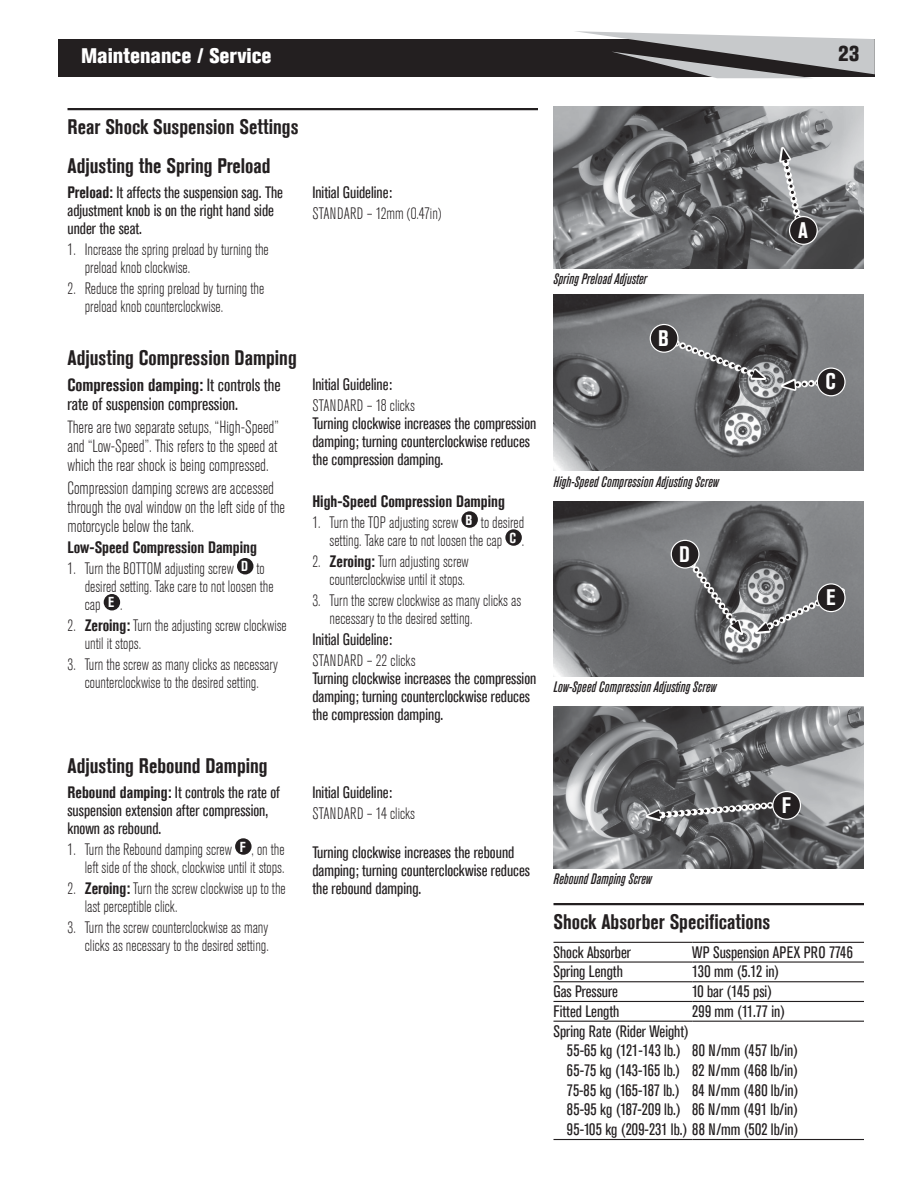
<style>
.page{position:relative;width:918px;height:1188px;background:#fff}
.page>*{position:absolute;margin:0;border:0;box-sizing:border-box;transform-origin:0 0}
.t1{font:700 condensed 22.5px "Akzidenz Grotesk Std";color:#fff}
.t2{font:800 condensed 21.45px "Akzidenz Grotesk Std";color:#231f20}
.t3{font:700 condensed 21px/39px "Akzidenz Grotesk Std";color:#231f20}
.t4{font:800 condensed 21px "Akzidenz Grotesk Std";color:#fff}
.t5{font:300 condensed 17.7px/19.2px "Akzidenz Grotesk Std";color:#231f20;text-align:justify}
.t6{font:condensed 17.7px/19.2px "Akzidenz Grotesk Std";color:#231f20}
.t7{font:condensed 16.5px/18px "Akzidenz Grotesk Std";color:#231f20}
.t8{font:300 condensed 16.5px/18px "Akzidenz Grotesk Std";color:#231f20}
.t9{font:700 condensed 16.5px "Akzidenz Grotesk Std";color:#231f20}
.t10{font:italic 500 condensed 15px "Akzidenz Grotesk Std";color:#231f20}
.s1{font-weight:700}
</style>
<div class="page">
<div style="left:58px;top:40px;width:817px;height:37px;background:#231f20"></div>
<svg style="left:574px;top:31px;width:301px;height:47px"></svg>
<hr style="left:68px;top:108px;width:470px;height:2px;background:#231f20">
<div style="left:237px;top:558px;width:16px;height:16px;background:#231f20;border-radius:50%"></div>
<div style="left:104px;top:594px;width:16px;height:16px;background:#231f20;border-radius:50%"></div>
<div style="left:461px;top:511px;width:17px;height:17px;background:#231f20;border-radius:50%"></div>
<div style="left:505px;top:529px;width:17px;height:17px;background:#231f20;border-radius:50%"></div>
<div style="left:235px;top:838px;width:17px;height:17px;background:#231f20;border-radius:50%"></div>
<img style="left:554px;top:106px;width:310px;height:162px">
<img style="left:554px;top:295px;width:310px;height:175px">
<img style="left:554px;top:501px;width:310px;height:175px">
<img style="left:554px;top:706px;width:310px;height:162px">
<hr style="left:554px;top:903px;width:310px;height:2px;background:#231f20">
<hr style="left:554px;top:942px;width:138px;height:1px;background:#231f20">
<hr style="left:692px;top:942px;width:172px;height:1px;background:#231f20">
<hr style="left:554px;top:961px;width:138px;height:2px;background:#231f20">
<hr style="left:692px;top:961px;width:172px;height:2px;background:#231f20">
<hr style="left:554px;top:981px;width:138px;height:1px;background:#231f20">
<hr style="left:692px;top:981px;width:172px;height:1px;background:#231f20">
<hr style="left:554px;top:1001px;width:138px;height:1px;background:#231f20">
<hr style="left:692px;top:1001px;width:172px;height:1px;background:#231f20">
<hr style="left:554px;top:1021px;width:138px;height:1px;background:#231f20">
<hr style="left:692px;top:1021px;width:172px;height:1px;background:#231f20">
<hr style="left:554px;top:1139px;width:138px;height:1px;background:#231f20">
<hr style="left:692px;top:1139px;width:172px;height:1px;background:#231f20">
<svg style="left:780px;top:147px;width:24px;height:86px"></svg>
<svg style="left:781px;top:149px;width:22px;height:82px;background:#9f9fa1"></svg>
<svg style="left:646px;top:801px;width:140px;height:20px"></svg>
<svg style="left:648px;top:801px;width:132px;height:18px;background:#7d7d7e"></svg>
<svg style="left:661px;top:335px;width:105px;height:45px"></svg>
<svg style="left:664px;top:337px;width:100px;height:41px;background:#737375"></svg>
<svg style="left:682px;top:551px;width:61px;height:83px"></svg>
<svg style="left:684px;top:553px;width:57px;height:80px;background:#6d6e70"></svg>
<svg style="left:781px;top:379px;width:39px;height:12px"></svg>
<svg style="left:783px;top:379px;width:36px;height:10px"></svg>
<svg style="left:756px;top:588px;width:89px;height:46px"></svg>
<svg style="left:757px;top:590px;width:86px;height:42px;background:#898a8c"></svg>
<div style="left:790px;top:217px;width:27px;height:27px;background:#231f20;border-radius:50%"></div>
<div style="left:789px;top:216px;width:29px;height:29px;border:1px solid #fff;border-radius:50%"></div>
<div style="left:773px;top:792px;width:27px;height:27px;background:#231f20;border-radius:50%"></div>
<div style="left:772px;top:791px;width:29px;height:29px;border:1px solid #fff;border-radius:50%"></div>
<div style="left:650px;top:325px;width:28px;height:27px;background:#231f20;border-radius:50%"></div>
<div style="left:650px;top:324px;width:29px;height:29px;border:1px solid #fff;border-radius:50%"></div>
<div style="left:671px;top:540px;width:28px;height:28px;background:#231f20;border-radius:50%"></div>
<div style="left:671px;top:540px;width:29px;height:29px;border:1px solid #fff;border-radius:50%"></div>
<div style="left:817px;top:368px;width:28px;height:28px;background:#231f20;border-radius:50%"></div>
<div style="left:817px;top:368px;width:29px;height:28px;border:1px solid #fff;border-radius:50%"></div>
<div style="left:817px;top:584px;width:28px;height:28px;background:#231f20;border-radius:50%"></div>
<div style="left:817px;top:583px;width:29px;height:29px;border:1px solid #fff;border-radius:50%"></div>
<p class="t4" style="left:81px;top:44px;width:192px">Maintenance / Service</p>
<h2 class="t2" style="left:838px;top:41px;width:23px">23</h2>
<p class="t3" style="left:68px;top:107px;width:233px">Rear Shock Suspension Settings<br>Adjusting the Spring Preload</p>
<p class="t7" style="left:68px;top:183px;width:217px"><span class="s1">Preload:</span> It affects the suspension sag. The adjustment knob is on the right hand side under the seat.</p>
<p class="t8" style="left:85px;top:241px;width:186px;text-indent:-17px">1. Increase the spring preload by turning the preload knob clockwise.</p>
<p class="t8" style="left:85px;top:280px;width:181px;text-indent:-17px">2. Reduce the spring preload by turning the preload knob counterclockwise.</p>
<p class="t3" style="left:68px;top:338px;width:231px">Adjusting Compression Damping</p>
<p class="t6" style="left:68px;top:376px;width:215px"><span class="s1">Compression damping:</span> It controls the rate of suspension compression.</p>
<p class="t5" style="left:68px;top:418px;width:213px">There are two separate setups, “High-Speed” and “Low-Speed”. This refers to the speed at which the rear shock is being compressed.</p>
<p class="t5" style="left:68px;top:479px;width:219px;text-align:left">Compression damping screws are accessed through the oval window on the left side of the motorcycle below the tank.</p>
<p class="t9" style="left:68px;top:538px;width:191px">Low-Speed Compression Damping</p>
<p class="t8" style="left:85px;top:560px;width:190px;text-indent:-17px">1. Turn the BOTTOM adjusting screw <sup>D</sup> to desired setting. Take care to not loosen the cap <sup>E</sup> .</p>
<p class="t8" style="left:85px;top:617px;width:203px;text-indent:-17px">2. <span class="s1">Zeroing:</span> Turn the adjusting screw clockwise until it stops.</p>
<p class="t8" style="left:67px;top:656px;width:212px;text-align:center">3. Turn the screw as many clicks as necessary counterclockwise to the desired setting.</p>
<p class="t3" style="left:68px;top:746px;width:202px">Adjusting Rebound Damping</p>
<p class="t7" style="left:68px;top:783px;width:214px"><span class="s1">Rebound damping:</span> It controls the rate of suspension extension after compression, known as rebound.</p>
<p class="t8" style="left:68px;top:841px;width:219px;text-align:right">1. Turn the Rebound damping screw <sup>F</sup> , on the left side of the shock, clockwise until it stops.</p>
<p class="t8" style="left:85px;top:880px;width:202px;text-indent:-17px">2. <span class="s1">Zeroing:</span> Turn the screw clockwise up to the last perceptible click.</p>
<p class="t8" style="left:68px;top:919px;width:203px;text-align:right">3. Turn the screw counterclockwise as many clicks as necessary to the desired setting.</p>
<p class="t7" style="left:312px;top:183px;width:81px">Initial Guideline:</p>
<p class="t8" style="left:312px;top:205px;width:131px">STANDARD – 12mm (0.47in)</p>
<p class="t7" style="left:312px;top:375px;width:81px">Initial Guideline:</p>
<p class="t8" style="left:312px;top:397px;width:104px">STANDARD – 18 clicks</p>
<p class="t7" style="left:312px;top:414px;width:226px">Turning clockwise increases the compression damping; turning counterclockwise reduces the compression damping.</p>
<p class="t9" style="left:312px;top:492px;width:194px">High-Speed Compression Damping</p>
<p class="t8" style="left:312px;top:514px;width:213px;text-align:right">1. Turn the TOP adjusting screw <sup>B</sup> to desired setting. Take care to not loosen the cap <sup>C</sup> .</p>
<p class="t8" style="left:312px;top:553px;width:158px;text-align:right">2. <span class="s1">Zeroing:</span> Turn adjusting screw counterclockwise until it stops.</p>
<p class="t8" style="left:330px;top:592px;width:193px;text-indent:-17px">3. Turn the screw clockwise as many clicks as necessary to the desired setting.</p>
<p class="t7" style="left:312px;top:630px;width:81px">Initial Guideline:</p>
<p class="t8" style="left:312px;top:652px;width:105px">STANDARD – 22 clicks</p>
<p class="t7" style="left:312px;top:669px;width:226px">Turning clockwise increases the compression damping; turning counterclockwise reduces the compression damping.</p>
<p class="t7" style="left:312px;top:783px;width:81px">Initial Guideline:</p>
<p class="t8" style="left:312px;top:805px;width:104px">STANDARD – 14 clicks</p>
<p class="t7" style="left:312px;top:843px;width:219px">Turning clockwise increases the rebound damping; turning counterclockwise reduces the rebound damping.</p>
<p class="t10" style="left:553px;top:271px;width:95px">Spring Preload Adjuster</p>
<h1 class="t1" style="left:658px;top:325px;width:12px">B</h1>
<p class="t10" style="left:553px;top:473px;width:167px">High-Speed Compression Adjusting Screw</p>
<h1 class="t1" style="left:679px;top:541px;width:12px">D</h1>
<p class="t10" style="left:553px;top:679px;width:165px">Low-Speed Compression Adjusting Screw</p>
<p class="t10" style="left:553px;top:871px;width:100px">Rebound Damping Screw</p>
<h1 class="t1" style="left:798px;top:217px;width:11px">A</h1>
<h1 class="t1" style="left:826px;top:369px;width:12px">C</h1>
<h1 class="t1" style="left:826px;top:584px;width:11px">E</h1>
<h1 class="t1" style="left:782px;top:792px;width:10px">F</h1>
<p class="t3" style="left:554px;top:902px;width:218px">Shock Absorber Specifications</p>
<p class="t7" style="left:554px;top:943px;width:79px">Shock Absorber</p>
<p class="t7" style="left:692px;top:943px;width:162px">WP Suspension APEX PRO 7746</p>
<p class="t7" style="left:554px;top:963px;width:71px">Spring Length</p>
<p class="t7" style="left:692px;top:963px;width:89px">130 mm (5.12 in)</p>
<p class="t7" style="left:554px;top:983px;width:66px">Gas Pressure</p>
<p class="t7" style="left:692px;top:983px;width:81px">10 bar (145 psi)</p>
<p class="t7" style="left:554px;top:1002px;width:67px">Fitted Length</p>
<p class="t7" style="left:692px;top:1002px;width:94px">299 mm (11.77 in)</p>
<p class="t7" style="left:567px;top:1021px;width:233px;line-height:19.6px;text-indent:-13px">Spring Rate (Rider Weight)<br>55-65 kg (121-143 lb.) 80 N/mm (457 lb/in)<br>65-75 kg (143-165 lb.) 82 N/mm (468 lb/in)<br>75-85 kg (165-187 lb.) 84 N/mm (480 lb/in)<br>85-95 kg (187-209 lb.) 86 N/mm (491 lb/in)<br>95-105 kg (209-231 lb.) 88 N/mm (502 lb/in)</p>
</div>
